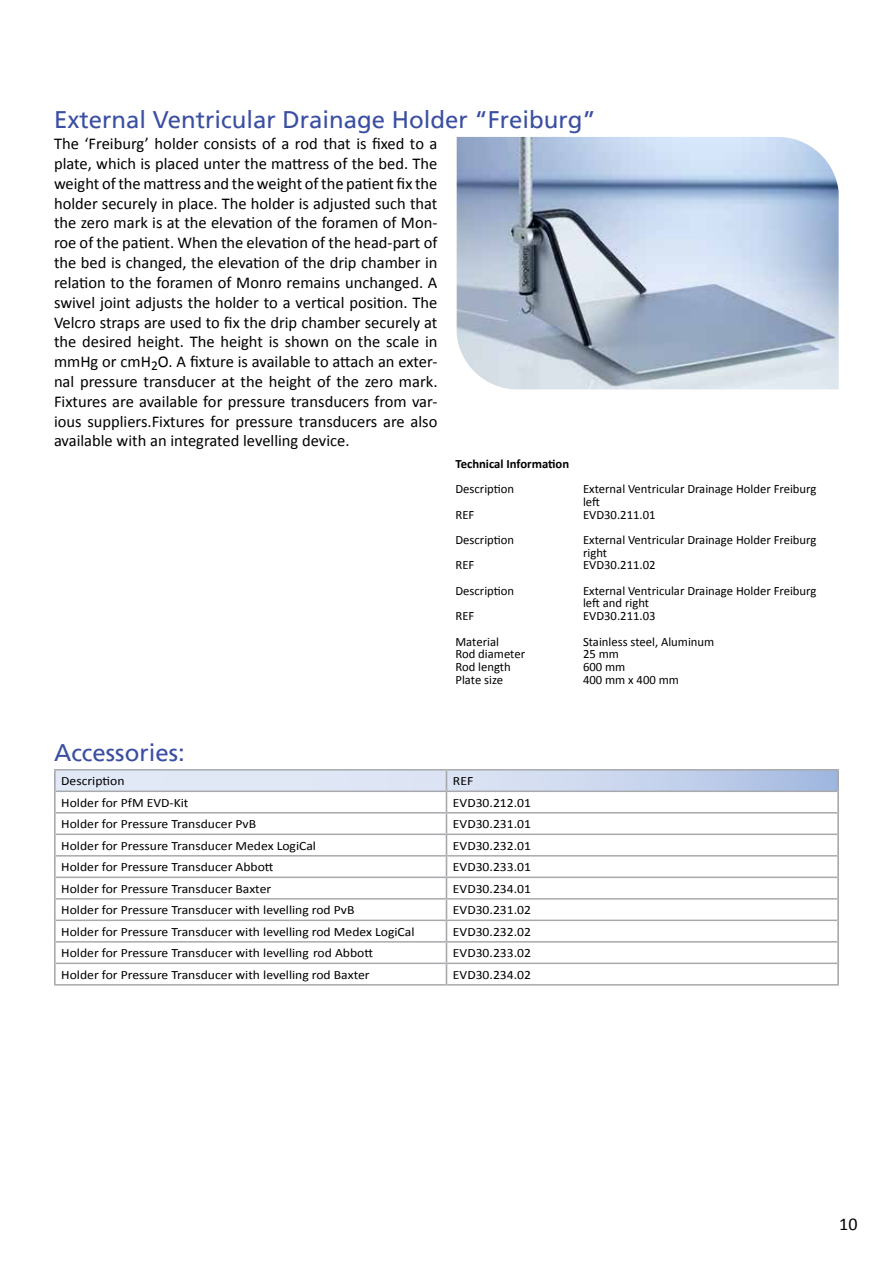
<style>
.page{position:relative;width:893px;height:1263px;background:#fff}
.page>*{position:absolute;margin:0;border:0;box-sizing:border-box;transform-origin:0 0}
.t1{font:24px "Frutiger LT";color:#3b4fa2}
.t2{font:18px "Calibri";color:#000}
.t3{font:16.5px/19.8px "Calibri";color:#000;text-align:justify}
.t4{font:12.6px "Calibri";color:#000;scale:1.08 1}
.t5{font:12.6px/12.6px "Calibri";color:#000}
.t6{font:700 12.6px "Calibri";color:#000}
</style>
<div class="page">
<img style="left:457px;top:137px;width:382px;height:252px">
<hr style="left:54px;top:791px;width:2px;height:22px;background:#a7a9ac">
<hr style="left:837px;top:791px;width:2px;height:22px;background:#a7a9ac">
<hr style="left:54px;top:813px;width:2px;height:21px;background:#a7a9ac">
<hr style="left:837px;top:813px;width:2px;height:21px;background:#a7a9ac">
<hr style="left:54px;top:834px;width:2px;height:22px;background:#a7a9ac">
<hr style="left:837px;top:834px;width:2px;height:22px;background:#a7a9ac">
<hr style="left:54px;top:856px;width:2px;height:21px;background:#a7a9ac">
<hr style="left:837px;top:856px;width:2px;height:21px;background:#a7a9ac">
<hr style="left:54px;top:877px;width:2px;height:22px;background:#a7a9ac">
<hr style="left:837px;top:877px;width:2px;height:22px;background:#a7a9ac">
<hr style="left:54px;top:899px;width:2px;height:21px;background:#a7a9ac">
<hr style="left:837px;top:899px;width:2px;height:21px;background:#a7a9ac">
<hr style="left:54px;top:920px;width:2px;height:22px;background:#a7a9ac">
<hr style="left:837px;top:920px;width:2px;height:22px;background:#a7a9ac">
<hr style="left:54px;top:942px;width:2px;height:21px;background:#a7a9ac">
<hr style="left:837px;top:942px;width:2px;height:21px;background:#a7a9ac">
<hr style="left:54px;top:963px;width:2px;height:21px;background:#a7a9ac">
<hr style="left:837px;top:963px;width:2px;height:21px;background:#a7a9ac">
<hr style="left:54px;top:984px;width:392px;height:1px;background:#a7a9ac">
<hr style="left:446px;top:984px;width:393px;height:1px;background:#a7a9ac">
<hr style="left:54px;top:769px;width:392px;height:1px;background:#a7a9ac">
<hr style="left:446px;top:769px;width:393px;height:1px;background:#a7a9ac">
<hr style="left:54px;top:770px;width:2px;height:21px;background:#a7a9ac">
<svg style="left:55px;top:770px;width:783px;height:214px"></svg>
<hr style="left:837px;top:770px;width:2px;height:21px;background:#a7a9ac">
<h1 class="t1" style="left:54px;top:106px;width:543px">External Ventricular Drainage Holder “Freiburg”</h1>
<p class="t3" style="left:54px;top:134px;width:385px">The ‘Freiburg’ holder consists of a rod that is fixed to a plate, which is placed unter the mattress of the bed. The weight of the mattress and the weight of the patient fix the holder securely in place. The holder is adjusted such that the zero mark is at the elevation of the foramen of Mon&shy;roe of the patient. When the elevation of the head-part of the bed is changed, the elevation of the drip chamber in relation to the foramen of Monro remains unchanged. A swivel joint adjusts the holder to a vertical position. The Velcro straps are used to fix the drip chamber securely at the desired height. The height is shown on the scale in mmHg or cmH<sub>2</sub>O. A fixture is available to attach an exter&shy;nal pressure transducer at the height of the zero mark.<br>Fixtures are available for pressure transducers from var&shy;ious suppliers.Fixtures for pressure transducers are also available with an integrated levelling device.</p>
<p class="t6" style="left:455px;top:456px;width:115px">Technical Information</p>
<p class="t5" style="left:455px;top:483px;width:60px">Description</p>
<p class="t5" style="left:583px;top:483px;width:235px">External Ventricular Drainage Holder Freiburg left</p>
<p class="t5" style="left:455px;top:508px;width:20px">REF</p>
<p class="t5" style="left:583px;top:508px;width:74px">EVD30.211.01</p>
<p class="t5" style="left:455px;top:534px;width:60px">Description</p>
<p class="t5" style="left:583px;top:534px;width:235px">External Ventricular Drainage Holder Freiburg right</p>
<p class="t5" style="left:455px;top:559px;width:20px">REF</p>
<p class="t5" style="left:583px;top:559px;width:74px">EVD30.211.02</p>
<p class="t5" style="left:455px;top:584px;width:60px">Description</p>
<p class="t5" style="left:583px;top:584px;width:235px">External Ventricular Drainage Holder Freiburg left and right</p>
<p class="t5" style="left:455px;top:610px;width:20px">REF</p>
<p class="t5" style="left:583px;top:610px;width:74px">EVD30.211.03</p>
<p class="t5" style="left:455px;top:635px;width:45px">Material</p>
<p class="t5" style="left:583px;top:635px;width:133px">Stainless steel, Aluminum</p>
<p class="t5" style="left:455px;top:648px;width:71px">Rod diameter</p>
<p class="t5" style="left:583px;top:648px;width:37px">25 mm</p>
<p class="t5" style="left:455px;top:660px;width:57px">Rod length</p>
<p class="t5" style="left:583px;top:660px;width:44px">600 mm</p>
<p class="t5" style="left:455px;top:673px;width:49px">Plate size</p>
<p class="t5" style="left:583px;top:673px;width:97px">400 mm x 400 mm</p>
<h1 class="t1" style="left:54px;top:738px;width:132px">Accessories:</h1>
<p class="t4" style="left:61px;top:773px;width:60px">Description</p>
<p class="t4" style="left:453px;top:773px;width:20px">REF</p>
<p class="t4" style="left:61px;top:795px;width:119px">Holder for PfM EVD-Kit</p>
<p class="t4" style="left:453px;top:795px;width:74px">EVD30.212.01</p>
<p class="t4" style="left:61px;top:816px;width:182px">Holder for Pressure Transducer PvB</p>
<p class="t4" style="left:453px;top:816px;width:74px">EVD30.231.01</p>
<p class="t4" style="left:61px;top:838px;width:237px">Holder for Pressure Transducer Medex LogiCal</p>
<p class="t4" style="left:453px;top:838px;width:74px">EVD30.232.01</p>
<p class="t4" style="left:61px;top:859px;width:198px">Holder for Pressure Transducer Abbott</p>
<p class="t4" style="left:453px;top:859px;width:74px">EVD30.233.01</p>
<p class="t4" style="left:61px;top:881px;width:196px">Holder for Pressure Transducer Baxter</p>
<p class="t4" style="left:453px;top:881px;width:74px">EVD30.234.01</p>
<p class="t4" style="left:61px;top:902px;width:273px">Holder for Pressure Transducer with levelling rod PvB</p>
<p class="t4" style="left:453px;top:902px;width:74px">EVD30.231.02</p>
<p class="t4" style="left:61px;top:924px;width:329px">Holder for Pressure Transducer with levelling rod Medex LogiCal</p>
<p class="t4" style="left:453px;top:924px;width:74px">EVD30.232.02</p>
<p class="t4" style="left:61px;top:945px;width:290px">Holder for Pressure Transducer with levelling rod Abbott</p>
<p class="t4" style="left:453px;top:945px;width:74px">EVD30.233.02</p>
<p class="t4" style="left:61px;top:967px;width:287px">Holder for Pressure Transducer with levelling rod Baxter</p>
<p class="t4" style="left:453px;top:967px;width:74px">EVD30.234.02</p>
<p class="t2" style="left:839px;top:1213px;width:20px">10</p>
</div>
